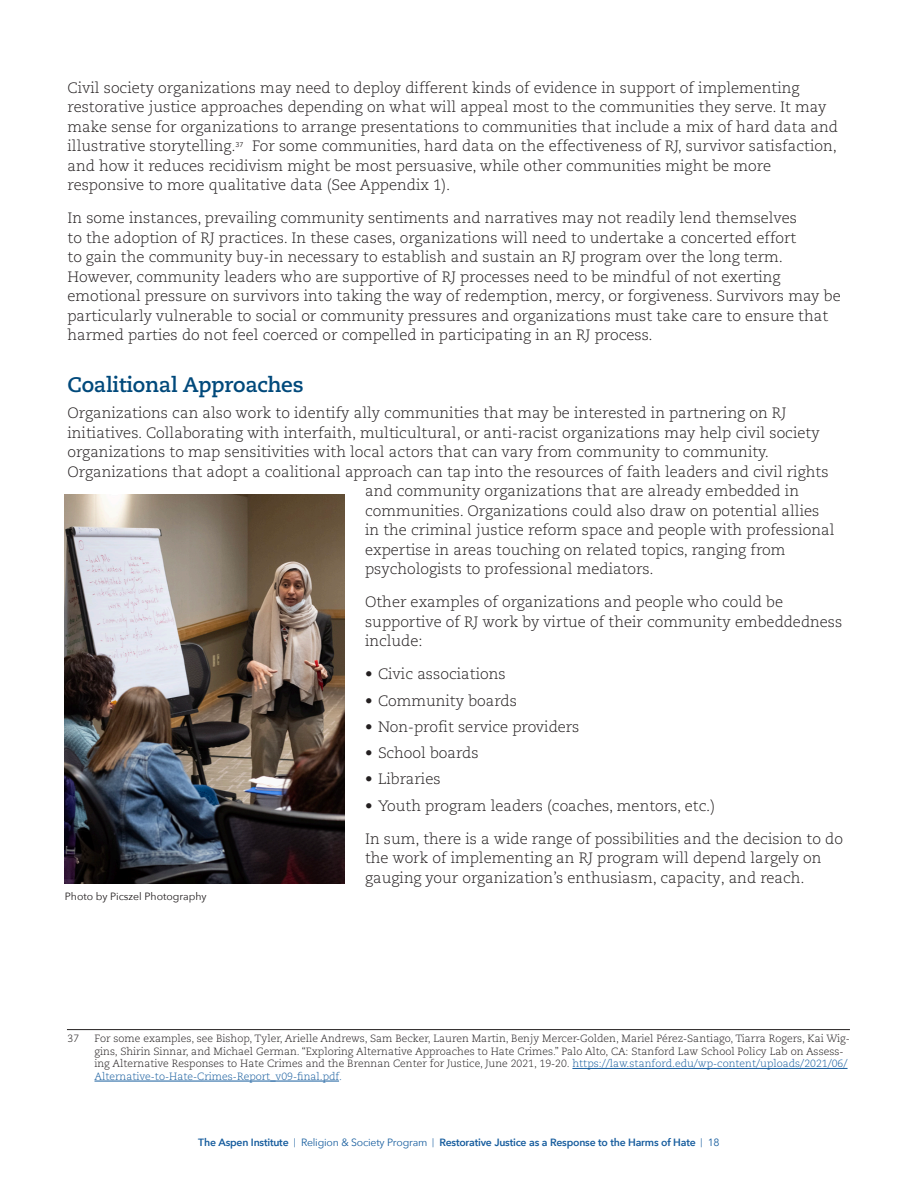
<style>
.page{position:relative;width:918px;height:1188px;background:#fff}
.page>*{position:absolute;margin:0;border:0;box-sizing:border-box;transform-origin:0 0}
.Chapter_Head_NEW{font:700 21px "Caecilia LT Pro 75";letter-spacing:-.01em;color:#00497b}
.Body_Cope_Caecilia_10{font:300 15px/19.5px "Caecilia LT Pro 45";color:#231f20}
.Footnote_endnote{font:300 10.5px/12.6px "Caecilia LT Pro 45";color:#231f20}
.t1{font:600 10.5px "Avenir Next";letter-spacing:-.02em;color:#175d9e}
.Body_Copy{font:10.5px "Avenir Next";color:#231f20}
.s1{color:#175d9e}
.s2{font-weight:400;font-size:9px}
.s3{font-weight:400}
</style>
<div class="page">
<hr style="left:67px;top:1029px;width:783px;height:1px;background:#231f20">
<hr style="left:572px;top:1068px;width:276px;height:1px;background:#175d9e">
<hr style="left:94px;top:1081px;width:245px;height:1px;background:#175d9e">
<img style="left:65px;top:495px;width:280px;height:388px">
<p class="Body_Cope_Caecilia_10" style="left:68px;top:77px;width:772px">Civil society organizations may need to deploy different kinds of evidence in support of implementing restorative justice approaches depending on what will appeal most to the communities they serve. It may make sense for organizations to arrange presentations to communities that include a mix of hard data and illustrative storytelling.<sup>37</sup> For some communities, hard data on the effectiveness of RJ, survivor satisfaction, and how it reduces recidivism might be most persuasive, while other communities might be more responsive to more qualitative data (See Appendix 1).</p>
<p class="Body_Cope_Caecilia_10" style="left:68px;top:208px;width:775px">In some instances, prevailing community sentiments and narratives may not readily lend themselves<br>to the adoption of RJ practices. In these cases, organizations will need to undertake a concerted effort<br>to gain the community buy-in necessary to establish and sustain an RJ program over the long term.<br>However, community leaders who are supportive of RJ processes need to be mindful of not exerting emotional pressure on survivors into taking the way of redemption, mercy, or forgiveness. Survivors may be particularly vulnerable to social or community pressures and organizations must take care to ensure that harmed parties do not feel coerced or compelled in participating in an RJ process.</p>
<p class="Chapter_Head_NEW" style="left:68px;top:371px;width:238px">Coalitional Approaches</p>
<p class="Body_Cope_Caecilia_10" style="left:68px;top:403px;width:720px">Organizations can also work to identify ally communities that may be interested in partnering on RJ</p>
<p class="Body_Cope_Caecilia_10" style="left:68px;top:423px;width:754px">initiatives. Collaborating with interfaith, multicultural, or anti-racist organizations may help civil society</p>
<p class="Body_Cope_Caecilia_10" style="left:68px;top:442px;width:703px">organizations to map sensitivities with local actors that can vary from community to community.</p>
<p class="Body_Cope_Caecilia_10" style="left:68px;top:462px;width:763px">Organizations that adopt a coalitional approach can tap into the resources of faith leaders and civil rights</p>
<p class="Body_Cope_Caecilia_10" style="left:365px;top:481px;width:436px">and community organizations that are already embedded in</p>
<p class="Body_Cope_Caecilia_10" style="left:365px;top:501px;width:456px">communities. Organizations could also draw on potential allies</p>
<p class="Body_Cope_Caecilia_10" style="left:365px;top:520px;width:471px">in the criminal justice reform space and people with professional</p>
<p class="Body_Cope_Caecilia_10" style="left:365px;top:540px;width:422px">expertise in areas touching on related topics, ranging from</p>
<p class="Body_Cope_Caecilia_10" style="left:365px;top:559px;width:290px">psychologists to professional mediators.</p>
<p class="Body_Cope_Caecilia_10" style="left:365px;top:592px;width:479px">Other examples of organizations and people who could be supportive of RJ work by virtue of their community embeddedness include:</p>
<p class="Body_Cope_Caecilia_10" style="left:365px;top:664px;width:142px">• Civic associations</p>
<p class="Body_Cope_Caecilia_10" style="left:365px;top:691px;width:153px">• Community boards</p>
<p class="Body_Cope_Caecilia_10" style="left:365px;top:717px;width:216px">• Non-profit service providers</p>
<p class="Body_Cope_Caecilia_10" style="left:365px;top:743px;width:115px">• School boards</p>
<p class="Body_Cope_Caecilia_10" style="left:365px;top:769px;width:77px">• Libraries</p>
<p class="Body_Cope_Caecilia_10" style="left:365px;top:796px;width:352px">• Youth program leaders (coaches, mentors, etc.)</p>
<p class="Body_Cope_Caecilia_10" style="left:365px;top:829px;width:479px">In sum, there is a wide range of possibilities and the decision to do the work of implementing an RJ program will depend largely on gauging your organization’s enthusiasm, capacity, and reach.</p>
<p class="Body_Copy" style="left:65px;top:888px;width:143px">Photo by Picszel Photography</p>
<p class="Footnote_endnote" style="left:68px;top:1032px;width:13px">37</p>
<p class="Footnote_endnote" style="left:94px;top:1032px;width:757px">For some examples, see Bishop, Tyler, Arielle Andrews, Sam Becker, Lauren Martin, Benjy Mercer-Golden, Mariel Pérez-Santiago, Tiarra Rogers, Kai Wig&shy;gins, Shirin Sinnar, and Michael German. “Exploring Alternative Approaches to Hate Crimes.” Palo Alto, CA: Stanford Law School Policy Lab on Assess&shy;ing Alternative Responses to Hate Crimes and the Brennan Center for Justice, June 2021, 19-20. <span class="s1">https://law.stanford.edu/wp-content/uploads/2021/06/ Alternative-to-Hate-Crimes-Report_v09-final.pdf.</span></p>
<p class="t1" style="left:198px;top:1133px;width:523px">The Aspen Institute <span class="s2">|</span> <span class="s3">Religion &amp; Society Program</span> <span class="s2">|</span> Restorative Justice as a Response to the Harms of Hate <span class="s2">|</span> <span class="s3">18</span></p>
</div>
